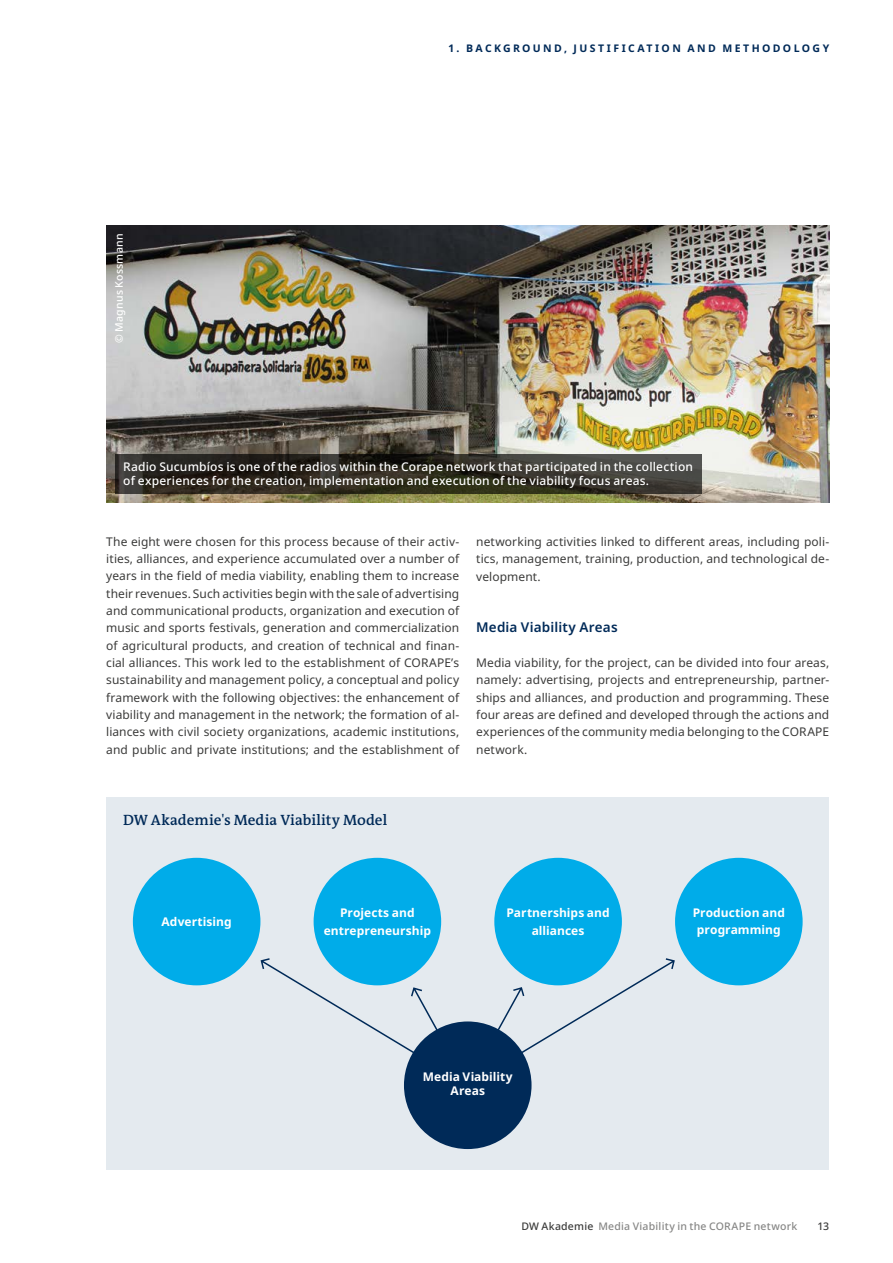
<style>
.page{position:relative;width:893px;height:1263px;background:#fff}
.page>*{position:absolute;margin:0;border:0;box-sizing:border-box;transform-origin:0 0}
.t1{font:600 15px "DW The Antiqua B W6";letter-spacing:.01em;color:#002a58}
.t2{font:600 13.5px "Noto Sans";letter-spacing:.01em;color:#002a58}
.t3{font:12px/17.4px "Noto Sans";letter-spacing:.005em;color:#3b3b3a;text-align:justify}
.t4{font:500 12px/14.4px "Noto Sans";letter-spacing:.015em;color:#fff}
.t5{font:700 12px/17.4px "Noto Sans";letter-spacing:.005em;color:#fff;text-align:center}
.t6{font:500 10.5px "Noto Sans";letter-spacing:.02em;color:#878786}
.t7{font:700 10.5px "Noto Sans";letter-spacing:.225em;color:#002a58}
.t8{font:500 10.5px "Noto Sans";letter-spacing:.02em;color:#fff}
.t9{font:500 10.5px "Noto Sans";color:#3b3b3a}
.s1{color:#3b3b3a}
</style>
<div class="page">
<div style="left:106px;top:797px;width:723px;height:372px;background:#e4eaef"></div>
<img style="left:106px;top:225px;width:723px;height:277px">
<img style="left:106px;top:441px;width:608px;height:62px">
<div style="left:133px;top:858px;width:127px;height:127px;background:#00ace9;border-radius:50%"></div>
<div style="left:314px;top:858px;width:127px;height:127px;background:#00ace9;border-radius:50%"></div>
<div style="left:494px;top:858px;width:128px;height:127px;background:#00ace9;border-radius:50%"></div>
<div style="left:404px;top:1021px;width:127px;height:128px;background:#002a58;border-radius:50%"></div>
<div style="left:675px;top:858px;width:128px;height:127px;background:#00ace9;border-radius:50%"></div>
<svg style="left:261px;top:958px;width:182px;height:101px"></svg>
<svg style="left:492px;top:958px;width:183px;height:101px"></svg>
<p class="t8" style="left:112px;top:343px;width:111px;rotate:-90deg">© Magnus Kossmann</p>
<p class="t7" style="left:449px;top:41px;width:382px">1. BACKGROUND, JUSTIFICATION AND METHODOLOGY</p>
<p class="t4" style="left:123px;top:460px;width:571px">Radio Sucumbíos is one of the radios within the Corape network that participated in the collection of experiences for the creation, implementation and execution of the viability focus areas.</p>
<p class="t3" style="left:106px;top:533px;width:354px">The eight were chosen for this process because of their activ&shy;ities, alliances, and experience accumulated over a number of years in the field of media viability, enabling them to increase their revenues. Such activities begin with the sale of advertising and communicational products, organization and execution of music and sports festivals, generation and commercialization of agricultural products, and creation of technical and finan&shy;cial alliances. This work led to the establishment of CORAPE’s sustainability and management policy, a conceptual and policy framework with the following objectives: the enhancement of viability and management in the network; the formation of al&shy;liances with civil society organizations, academic institutions, and public and private institutions; and the establishment of</p>
<p class="t3" style="left:476px;top:533px;width:354px">networking activities linked to different areas, including poli&shy;tics, management, training, production, and technological de&shy;velopment.</p>
<p class="t2" style="left:476px;top:618px;width:143px">Media Viability Areas</p>
<p class="t3" style="left:476px;top:654px;width:354px">Media viability, for the project, can be divided into four areas, namely: advertising, projects and entrepreneurship, partner&shy;ships and alliances, and production and programming. These four areas are defined and developed through the actions and experiences of the community media belonging to the CORAPE network.</p>
<p class="t1" style="left:123px;top:810px;width:266px">DW Akademie's Media Viability Model</p>
<p class="t5" style="left:162px;top:913px;width:72px">Advertising</p>
<p class="t5" style="left:324px;top:904px;width:109px">Projects and entrepreneurship</p>
<p class="t5" style="left:506px;top:904px;width:105px">Partnerships and alliances</p>
<p class="t5" style="left:423px;top:1069px;width:91px;line-height:14.4px">Media Viability<br>Areas</p>
<p class="t5" style="left:693px;top:904px;width:94px">Production and programming</p>
<p class="t6" style="left:521px;top:1219px;width:277px"><span class="s1">DW Akademie</span> Media Viability in the CORAPE network</p>
<p class="t9" style="left:817px;top:1219px;width:13px">13</p>
</div>
